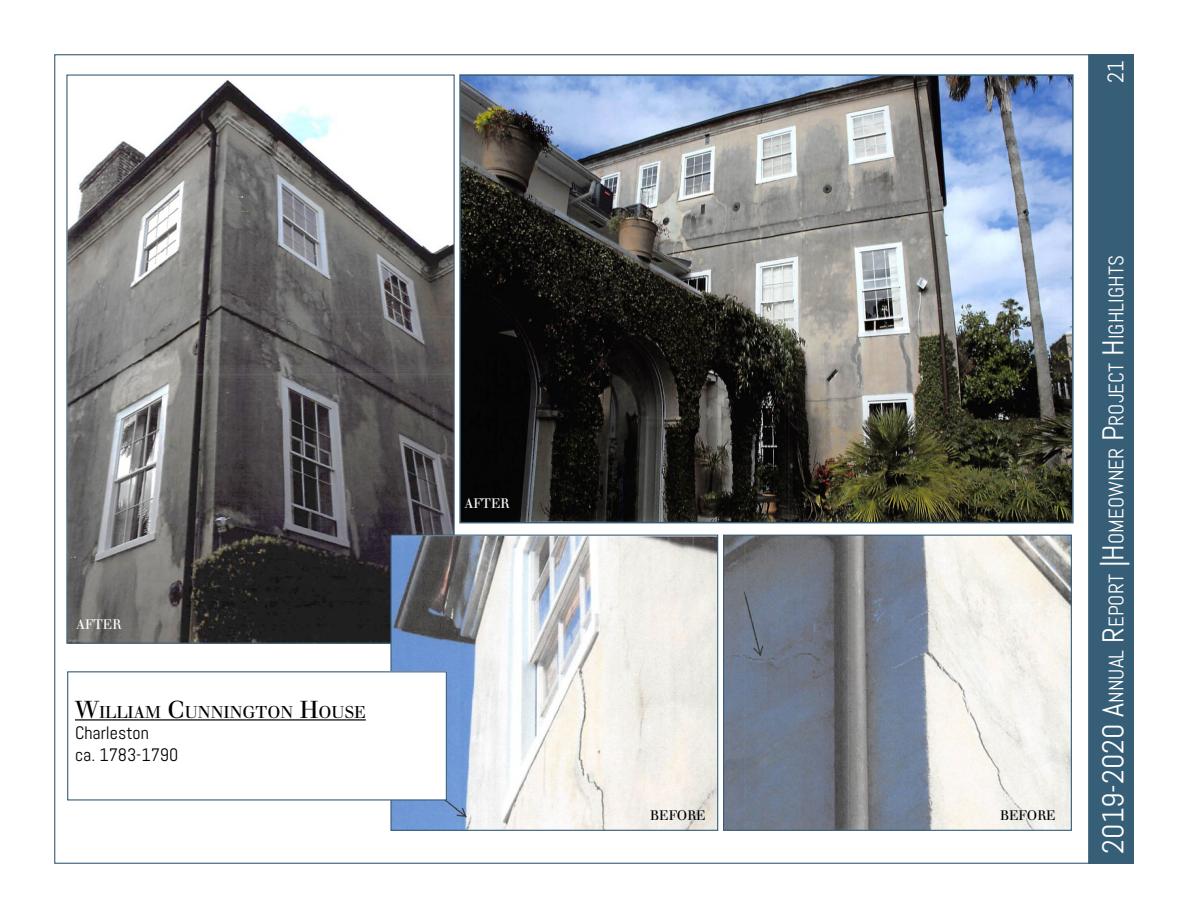
<style>
.page{position:relative;width:1188px;height:918px;background:#fff}
.page>*{position:absolute;margin:0;border:0;box-sizing:border-box;transform-origin:0 0}
.t1{font:22.5px "Abel";color:#fff}
.t2{font:21px "Abel";color:#fff}
.t3{font:18px/21.6px "Abel";color:#000}
.t4{font:16.8px "Justus";color:#000}
.t5{font:13.5px "Justus";color:#000}
.t6{font:13.5px "Justus";color:#fff}
.s1{font-size:24px}
.s2{font-size:30px}
</style>
<div class="page">
<div style="left:1088px;top:54px;width:46px;height:810px;background:#375e77;border:2px solid #375e77"></div>
<img style="left:68px;top:80px;width:385px;height:562px">
<img style="left:462px;top:77px;width:609px;height:443px">
<div style="left:459px;top:74px;width:615px;height:449px;border:2px solid #375e77"></div>
<img style="left:392px;top:537px;width:324px;height:292px">
<div style="left:390px;top:535px;width:328px;height:296px;border:1px solid #375e77"></div>
<img style="left:725px;top:537px;width:345px;height:292px">
<div style="left:723px;top:535px;width:349px;height:296px;border:1px solid #375e77"></div>
<div style="left:68px;top:672px;width:378px;height:128px;background:#fff"></div>
<hr style="left:75px;top:719px;width:291px;height:2px;background:#000">
<div style="left:67px;top:671px;width:380px;height:130px;border:1px solid #375e77"></div>
<p class="t6" style="left:76px;top:617px;width:47px">AFTER</p>
<p class="t4" style="left:75px;top:702px;width:292px"><span class="s1">W</span>ILLIAM <span class="s1">C</span> UNNINGTON <span class="s1">H</span>OUSE</p>
<p class="t3" style="left:75px;top:722px;width:105px">Charleston<br>ca. 1783-1790</p>
<p class="t6" style="left:464px;top:496px;width:47px">AFTER</p>
<p class="t1" style="left:1101px;top:83px;width:24px;rotate:-90deg">21</p>
<p class="t5" style="left:650px;top:807px;width:57px">BEFORE</p>
<p class="t5" style="left:1000px;top:807px;width:57px">BEFORE</p>
<p class="t2" style="left:1103px;top:854px;width:600px;rotate:-90deg"><span class="s2">2019-2020 A</span>nnual <span class="s2">R</span>eport <span class="s2">|H</span> omeowner <span class="s2">P</span>roject <span class="s2">H</span> ighlights</p>
</div>
